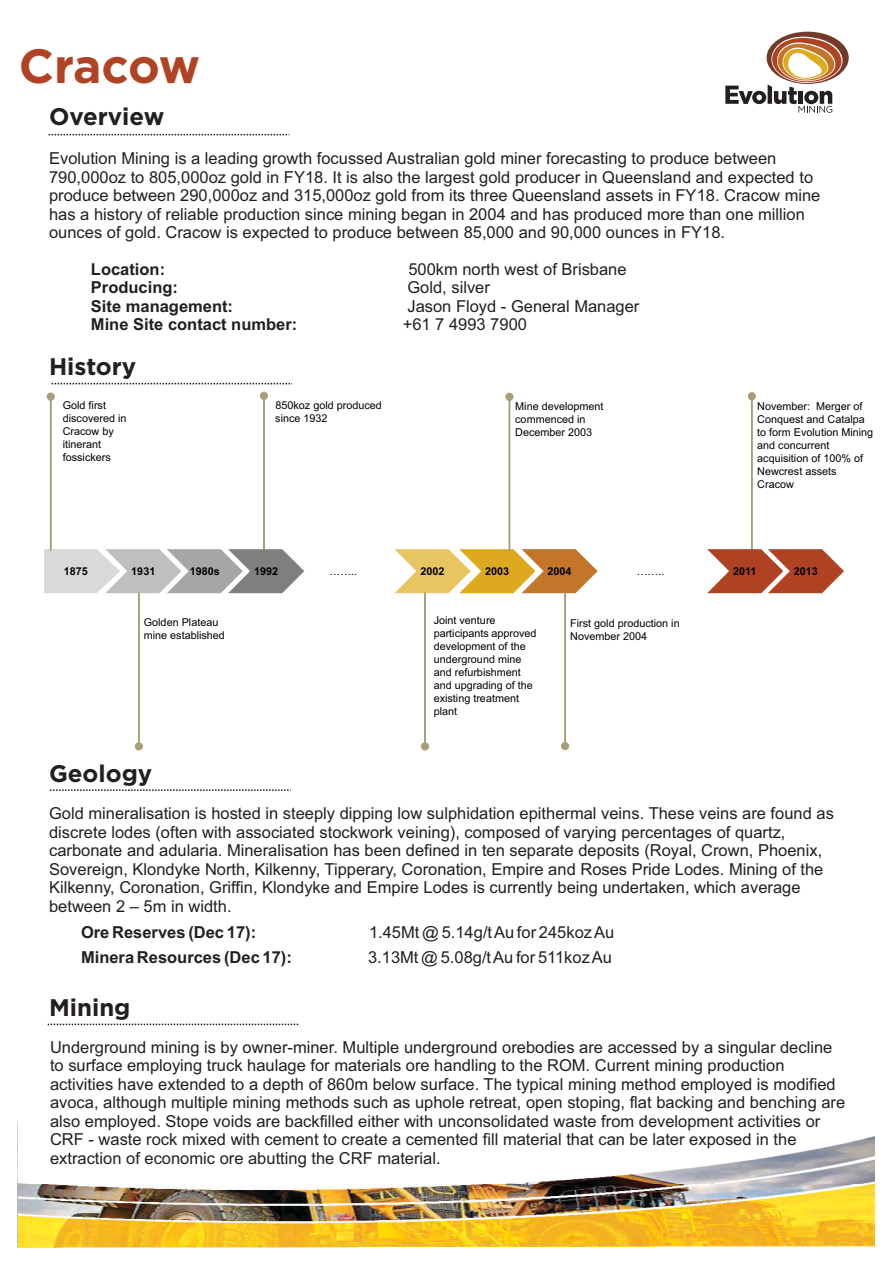
<style>
.page{position:relative;width:893px;height:1263px;background:#fff}
.page>*{position:absolute;margin:0;border:0;box-sizing:border-box;transform-origin:0 0}
.t1{font:700 48px "Gotham";letter-spacing:-.015em;color:#b04323}
.t2{font:700 24px "Gotham";color:#231f20}
.t3{font:16.5px/18.5px "Arial";color:#231f20}
.t4{font:700 16.5px "Arial";color:#231f20}
.t5{font:10.8px/13px "Arial";color:#000}
.t6{font:700 10.8px "Arial";color:#000}
</style>
<div class="page">
<img style="left:18px;top:1136px;width:857px;height:48px">
<img style="left:18px;top:1184px;width:857px;height:63px">
<svg style="left:49px;top:134px;width:240px;height:1px"></svg>
<svg style="left:48px;top:1024px;width:251px;height:1px"></svg>
<svg style="left:50px;top:789px;width:241px;height:2px"></svg>
<svg style="left:725px;top:32px;width:124px;height:81px"></svg>
<svg style="left:52px;top:383px;width:240px;height:1px"></svg>
<svg style="left:44px;top:392px;width:260px;height:358px"></svg>
<svg style="left:394px;top:393px;width:204px;height:357px"></svg>
<svg style="left:707px;top:392px;width:137px;height:201px"></svg>
<h1 class="t1" style="left:19px;top:45px;width:183px">Cracow</h1>
<h2 class="t2" style="left:49px;top:106px;width:117px">Overview</h2>
<p class="t3" style="left:49px;top:151px;width:773px">Evolution Mining is a leading growth focussed Australian gold miner forecasting to produce between 790,000oz to 805,000oz gold in FY18. It is also the largest gold producer in Queensland and expected to produce between 290,000oz and 315,000oz gold from its three Queensland assets in FY18. Cracow mine has a history of reliable production since mining began in 2004 and has produced more than one million ounces of gold. Cracow is expected to produce between 85,000 and 90,000 ounces in FY18.</p>
<p class="t4" style="left:91px;top:263px;width:76px">Location:</p>
<p class="t3" style="left:408px;top:261px;width:220px">500km north west of Brisbane</p>
<p class="t4" style="left:91px;top:281px;width:89px">Producing:</p>
<p class="t3" style="left:407px;top:280px;width:84px">Gold, silver</p>
<p class="t4" style="left:91px;top:300px;width:144px">Site management:</p>
<p class="t3" style="left:407px;top:298px;width:234px">Jason Floyd - General Manager</p>
<p class="t4" style="left:91px;top:318px;width:208px">Mine Site contact number:</p>
<p class="t3" style="left:403px;top:317px;width:126px">+61 7 4993 7900</p>
<h2 class="t2" style="left:49px;top:356px;width:89px">History</h2>
<p class="t5" style="left:63px;top:399px;width:65px">Gold first discovered in<br>Cracow by itinerant fossickers</p>
<p class="t5" style="left:275px;top:399px;width:108px;line-height:13.6px">850koz gold produced since 1932</p>
<p class="t5" style="left:515px;top:401px;width:90px">Mine development commenced in<br>December 2003</p>
<p class="t5" style="left:757px;top:400px;width:118px">November: Merger of<br>Conquest and Catalpa to form Evolution Mining and concurrent acquisition of 100% of<br>Newcrest assets<br>Cracow</p>
<p class="t6" style="left:64px;top:567px;width:26px">1875</p>
<p class="t6" style="left:131px;top:567px;width:26px">1931</p>
<p class="t6" style="left:190px;top:567px;width:32px">1980s</p>
<p class="t6" style="left:254px;top:567px;width:26px">1992</p>
<p class="t6" style="left:420px;top:567px;width:26px">2002</p>
<p class="t5" style="left:330px;top:566px;width:29px">……..</p>
<p class="t5" style="left:637px;top:566px;width:29px">……..</p>
<p class="t6" style="left:733px;top:567px;width:25px">2011</p>
<p class="t6" style="left:794px;top:567px;width:26px">2013</p>
<p class="t6" style="left:485px;top:567px;width:26px">2003</p>
<p class="t6" style="left:548px;top:567px;width:26px">2004</p>
<p class="t5" style="left:144px;top:617px;width:83px">Golden Plateau mine established</p>
<p class="t5" style="left:434px;top:615px;width:104px">Joint venture participants approved development of the underground mine and refurbishment and upgrading of the existing treatment plant</p>
<p class="t5" style="left:570px;top:618px;width:111px">First gold production in<br>November 2004</p>
<h2 class="t2" style="left:49px;top:763px;width:105px">Geology</h2>
<p class="t3" style="left:49px;top:806px;width:786px">Gold mineralisation is hosted in steeply dipping low sulphidation epithermal veins. These veins are found as discrete lodes (often with associated stockwork veining), composed of varying percentages of quartz, carbonate and adularia. Mineralisation has been defined in ten separate deposits (Royal, Crown, Phoenix, Sovereign, Klondyke North, Kilkenny, Tipperary, Coronation, Empire and Roses Pride Lodes. Mining of the Kilkenny, Coronation, Griffin, Klondyke and Empire Lodes is currently being undertaken, which average between 2 – 5m in width.</p>
<p class="t4" style="left:81px;top:925px;width:177px">Ore Reserves (Dec 17):</p>
<p class="t3" style="left:369px;top:924px;width:247px">1.45Mt @ 5.14g/t Au for 245koz Au</p>
<p class="t4" style="left:81px;top:951px;width:212px">Minera Resources (Dec 17):</p>
<p class="t3" style="left:368px;top:950px;width:245px">3.13Mt @ 5.08g/t Au for 511koz Au</p>
<h2 class="t2" style="left:49px;top:997px;width:83px">Mining</h2>
<p class="t3" style="left:50px;top:1039px;width:797px">Underground mining is by owner-miner. Multiple underground orebodies are accessed by a singular decline to surface employing truck haulage for materials ore handling to the ROM. Current mining production activities have extended to a depth of 860m below surface. The typical mining method employed is modified avoca, although multiple mining methods such as uphole retreat, open stoping, flat backing and benching are also employed. Stope voids are backfilled either with unconsolidated waste from development activities or CRF - waste rock mixed with cement to create a cemented fill material that can be later exposed in the extraction of economic ore abutting the CRF material.</p>
</div>
